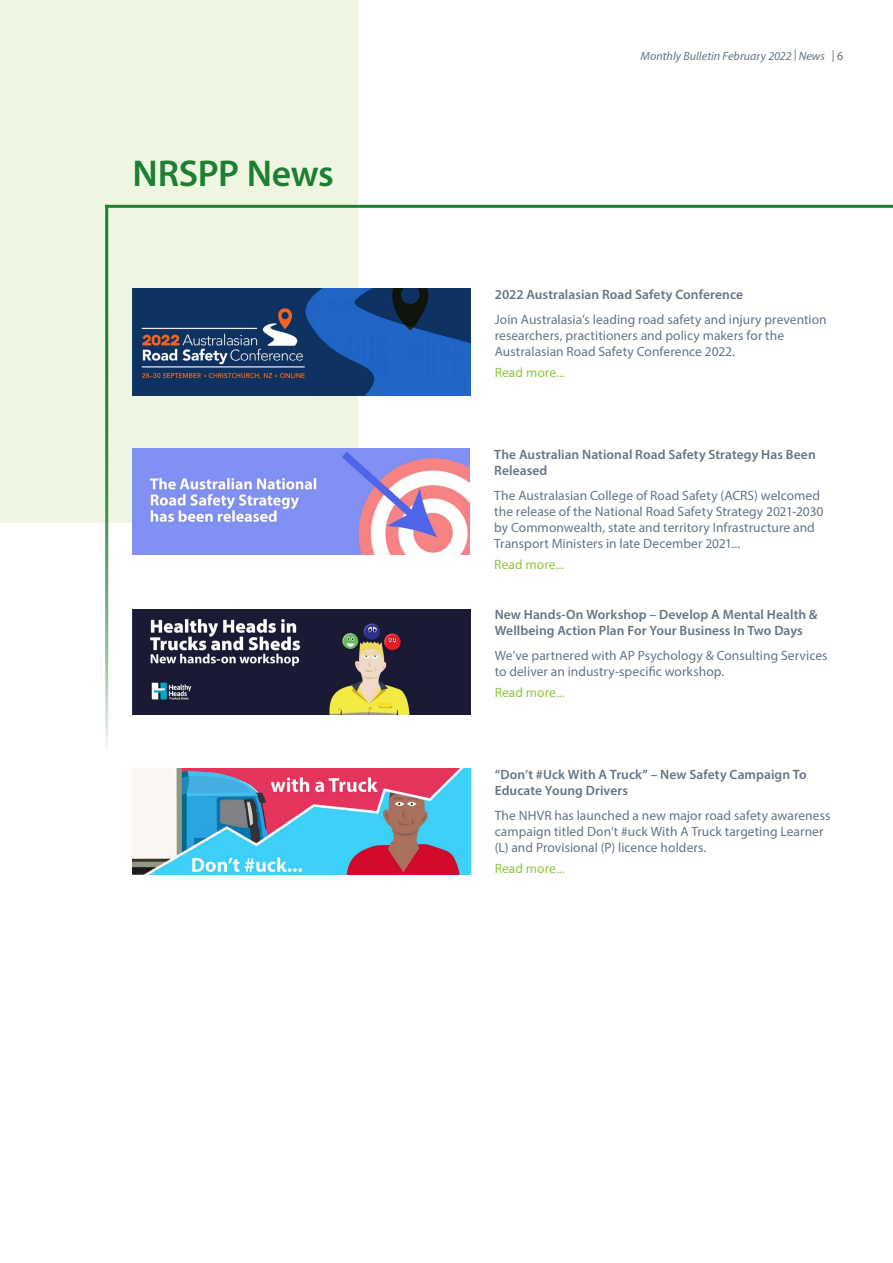
<style>
.page{position:relative;width:893px;height:1263px;background:#fff}
.page>*{position:absolute;margin:0;border:0;box-sizing:border-box;transform-origin:0 0}
.t1{font:600 37.5px "Myriad Pro";letter-spacing:-.01em;color:#1c7f32}
.t2{font:13.5px/16.2px "Myriad Pro";letter-spacing:.005em;color:#657485}
.t3{font:600 13.5px/16.2px "Myriad Pro";letter-spacing:.005em;color:#657485}
.t4{font:13.5px "Myriad Pro";letter-spacing:.005em;color:#8dc740}
.t5{font:italic 12px "Myriad Pro";letter-spacing:.005em;color:#657485}
.t6{font:12px "Myriad Pro";color:#657485}
</style>
<div class="page">
<img style="left:132px;top:768px;width:339px;height:107px">
<div style="left:0;top:0;width:357px;height:523px;background:#eef6e2"></div>
<hr style="left:105px;top:205px;width:788px;height:3px;background:#1c7f32">
<hr style="left:105px;top:205px;width:3px;height:545px;background:#1c7f32">
<img style="left:132px;top:448px;width:338px;height:107px">
<img style="left:132px;top:609px;width:339px;height:106px">
<img style="left:133px;top:289px;width:338px;height:106px">
<h1 class="t1" style="left:133px;top:150px;width:203px">NRSPP News</h1>
<p class="t5" style="left:640px;top:48px;width:186px">Monthly Bulletin February 2022 | News</p>
<p class="t6" style="left:832px;top:48px;width:13px">| 6</p>
<p class="t3" style="left:495px;top:286px;width:250px">2022 Australasian Road Safety Conference</p>
<p class="t2" style="left:495px;top:311px;width:333px">Join Australasia’s leading road safety and injury prevention researchers, practitioners and policy makers for the<br>Australasian Road Safety Conference 2022.</p>
<p class="t4" style="left:495px;top:364px;width:71px">Read more...</p>
<p class="t3" style="left:494px;top:446px;width:323px">The Australian National Road Safety Strategy Has Been<br>Released</p>
<p class="t2" style="left:494px;top:487px;width:331px">The Australasian College of Road Safety (ACRS) welcomed the release of the National Road Safety Strategy 2021-2030 by Commonwealth, state and territory Infrastructure and Transport Ministers in late December 2021...</p>
<p class="t4" style="left:494px;top:556px;width:71px">Read more...</p>
<p class="t3" style="left:495px;top:606px;width:324px">New Hands-On Workshop – Develop A Mental Health &amp;<br>Wellbeing Action Plan For Your Business In Two Days</p>
<p class="t2" style="left:495px;top:647px;width:334px">We’ve partnered with AP Psychology &amp; Consulting Services to deliver an industry-specific workshop.</p>
<p class="t4" style="left:495px;top:684px;width:71px">Read more...</p>
<p class="t3" style="left:495px;top:766px;width:314px">“Don’t #Uck With A Truck” – New Safety Campaign To<br>Educate Young Drivers</p>
<p class="t2" style="left:495px;top:807px;width:337px">The NHVR has launched a new major road safety awareness campaign titled Don’t #uck With A Truck targeting Learner (L) and Provisional (P) licence holders.</p>
<p class="t4" style="left:495px;top:860px;width:71px">Read more...</p>
</div>
